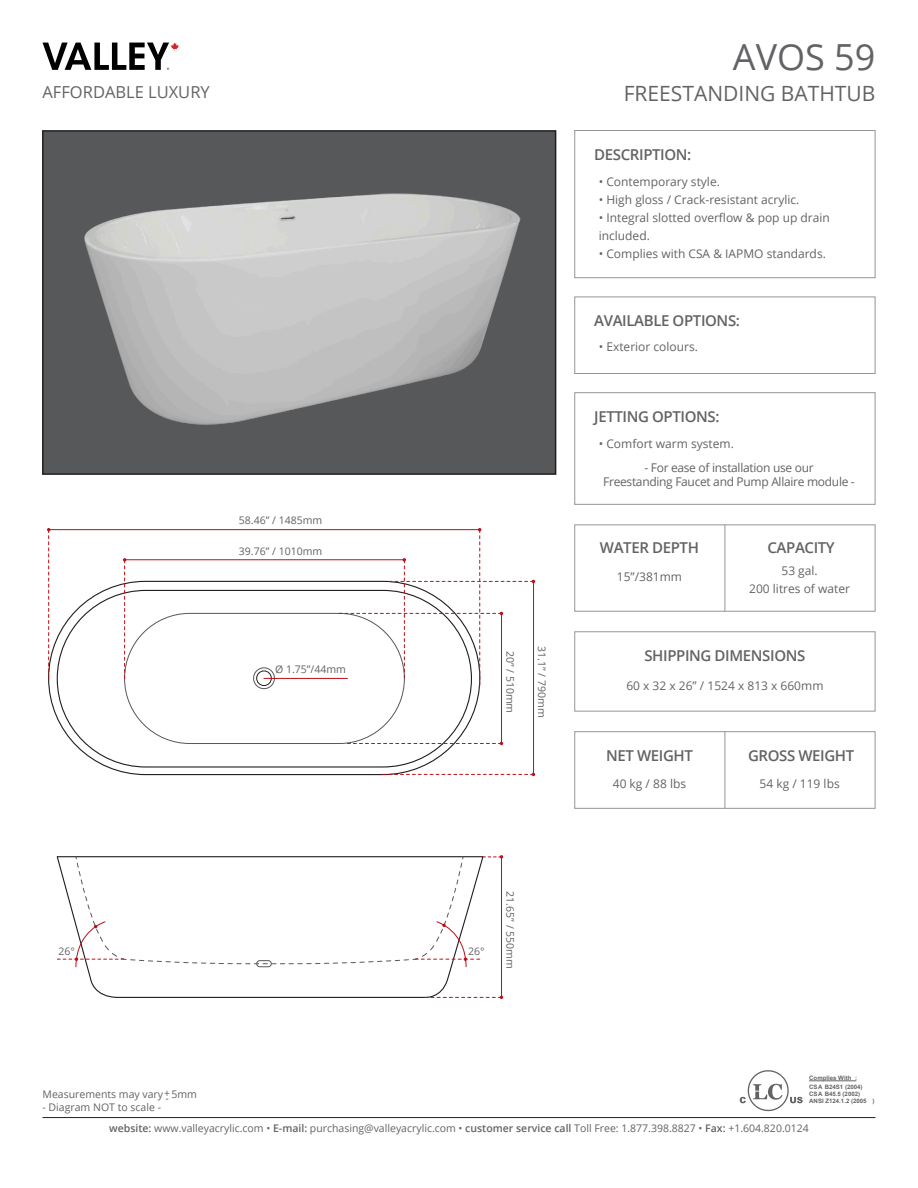
<style>
.page{position:relative;width:918px;height:1188px;background:#fff}
.page>*{position:absolute;margin:0;border:0;box-sizing:border-box;transform-origin:0 0}
.t1{font:36px "Open Sans";color:#636366}
.t2{font:21px "Open Sans";color:#636366}
.t3{font:16.5px "Open Sans";color:#636366}
.t4{font:600 15px "Open Sans";letter-spacing:-.025em;color:#636366}
.t5{font:12px/18px "Open Sans";color:#636366}
.t6{font:12px "Open Sans";letter-spacing:-.025em;color:#636366}
.t7{font:10.5px "Open Sans";color:#636366}
.t8{font:700 6px/8.7px "Arial";color:#231f20}
.s1{font-weight:600}
</style>
<div class="page">
<svg style="left:48px;top:580px;width:432px;height:196px"></svg>
<div style="left:256px;top:671px;width:16px;height:15px;border:1px solid #231f20;border-radius:50%"></div>
<div style="left:253px;top:667px;width:22px;height:22px;border:1px solid #57585a;border-radius:50%"></div>
<svg style="left:56px;top:856px;width:396px;height:142px"></svg>
<hr style="left:125px;top:559px;width:279px;height:1px;background:#bb1018">
<hr style="left:49px;top:529px;width:431px;height:1px;background:#bb1018">
<hr style="left:264px;top:678px;width:84px;height:1px;background:#bb1018">
<hr style="left:501px;top:613px;width:1px;height:131px;background:#bb1018">
<hr style="left:533px;top:581px;width:1px;height:194px;background:#bb1018">
<hr style="left:501px;top:857px;width:1px;height:140px;background:#bb1018">
<svg style="left:47px;top:528px;width:3px;height:150px"></svg>
<svg style="left:123px;top:558px;width:3px;height:121px"></svg>
<svg style="left:383px;top:773px;width:152px;height:3px"></svg>
<svg style="left:425px;top:996px;width:78px;height:3px"></svg>
<svg style="left:339px;top:528px;width:196px;height:158px"></svg>
<svg style="left:347px;top:742px;width:156px;height:3px"></svg>
<svg style="left:57px;top:855px;width:446px;height:113px"></svg>
<svg style="left:740px;top:1070px;width:63px;height:41px"></svg>
<hr style="left:809px;top:1081px;width:47px;height:1px;background:#231f20">
<hr style="left:43px;top:1117px;width:832px;height:1px;background:#231f20">
<div style="left:42px;top:130px;width:514px;height:345px;background:#57585a;border:2px solid #231f20"></div>
<div style="left:574px;top:130px;width:301px;height:148px;border:1px solid #939598"></div>
<div style="left:574px;top:392px;width:301px;height:113px;border:1px solid #939598"></div>
<div style="left:574px;top:297px;width:301px;height:77px;border:1px solid #939598"></div>
<div style="left:574px;top:631px;width:301px;height:81px;border:1px solid #939598"></div>
<div style="left:574px;top:731px;width:301px;height:78px;border:1px solid #939598"></div>
<div style="left:574px;top:524px;width:301px;height:88px;border:1px solid #939598"></div>
<hr style="left:725px;top:731px;width:1px;height:78px;background:#939598">
<hr style="left:725px;top:524px;width:1px;height:88px;background:#939598">
<svg style="left:43px;top:43px;width:136px;height:27px"></svg>
<img style="left:84px;top:193px;width:437px;height:232px">
<p class="t3" style="left:43px;top:80px;width:169px">AFFORDABLE LUXURY</p>
<p class="t7" style="left:239px;top:513px;width:85px">58.46” / 1485mm</p>
<p class="t7" style="left:239px;top:544px;width:85px">39.76” / 1010mm</p>
<p class="t7" style="left:275px;top:662px;width:72px">Ø 1.75”/44mm</p>
<p class="t7" style="left:518px;top:651px;width:64px;rotate:90deg">20” / 510mm</p>
<p class="t7" style="left:549px;top:646px;width:73px;rotate:90deg">31.1” / 790mm</p>
<p class="t7" style="left:58px;top:944px;width:18px">26°</p>
<p class="t7" style="left:468px;top:944px;width:18px">26°</p>
<p class="t7" style="left:518px;top:891px;width:79px;rotate:90deg">21.65” / 550mm</p>
<p class="t7" style="left:43px;top:1087px;width:156px">Measurements may vary 5mm</p>
<p class="t7" style="left:43px;top:1100px;width:120px">- Diagram NOT to scale -</p>
<p class="t7" style="left:164px;top:1086px;width:8px">+</p>
<p class="t7" style="left:165px;top:1091px;width:5px">-</p>
<p class="t1" style="left:733px;top:32px;width:144px">AVOS 59</p>
<p class="t2" style="left:624px;top:79px;width:253px">FREESTANDING BATHTUB</p>
<p class="t4" style="left:594px;top:144px;width:99px">DESCRIPTION:</p>
<p class="t5" style="left:599px;top:172px;width:123px">• Contemporary style.</p>
<p class="t5" style="left:599px;top:190px;width:202px">• High gloss / Crack-resistant acrylic.</p>
<p class="t5" style="left:599px;top:208px;width:233px">• Integral slotted overflow &amp; pop up drain included.</p>
<p class="t5" style="left:599px;top:244px;width:229px">• Complies with CSA &amp; IAPMO standards.</p>
<p class="t4" style="left:594px;top:310px;width:147px">AVAILABLE OPTIONS:</p>
<p class="t5" style="left:599px;top:337px;width:101px">• Exterior colours.</p>
<p class="t4" style="left:594px;top:406px;width:127px">JETTING OPTIONS:</p>
<p class="t5" style="left:599px;top:434px;width:137px">• Comfort warm system.</p>
<p class="t6" style="left:644px;top:459px;width:171px">- For ease of installation use our</p>
<p class="t6" style="left:603px;top:474px;width:253px">Freestanding Faucet and Pump Allaire module -</p>
<p class="t4" style="left:600px;top:538px;width:101px">WATER DEPTH</p>
<p class="t5" style="left:617px;top:568px;width:67px">15”/381mm</p>
<p class="t4" style="left:767px;top:538px;width:69px">CAPACITY</p>
<p class="t5" style="left:781px;top:562px;width:38px">53 gal.</p>
<p class="t5" style="left:749px;top:580px;width:102px">200 litres of water</p>
<p class="t4" style="left:644px;top:645px;width:163px">SHIPPING DIMENSIONS</p>
<p class="t5" style="left:626px;top:676px;width:199px">60 x 32 x 26” / 1524 x 813 x 660mm</p>
<p class="t4" style="left:606px;top:745px;width:88px">NET WEIGHT</p>
<p class="t5" style="left:613px;top:774px;width:75px">40 kg / 88 lbs</p>
<p class="t4" style="left:748px;top:745px;width:108px">GROSS WEIGHT</p>
<p class="t5" style="left:760px;top:774px;width:82px">54 kg / 119 lbs</p>
<p class="t8" style="left:809px;top:1074px;width:55px">Complies With :<br>CSA B24S1 (2004)</p>
<p class="t8" style="left:809px;top:1090px;width:67px;line-height:7.4px">CSA B45.5 (2002)<br>ANSI Z124.1.2 (2005 )</p>
<p class="t7" style="left:109px;top:1121px;width:701px"><span class="s1">website:</span> www.valleyacrylic.com • <span class="s1">E-mail:</span> purchasing@valleyacrylic.com • <span class="s1">customer service call</span> Toll Free: 1.877.398.8827 • <span class="s1">Fax:</span> +1.604.820.0124</p>
</div>
